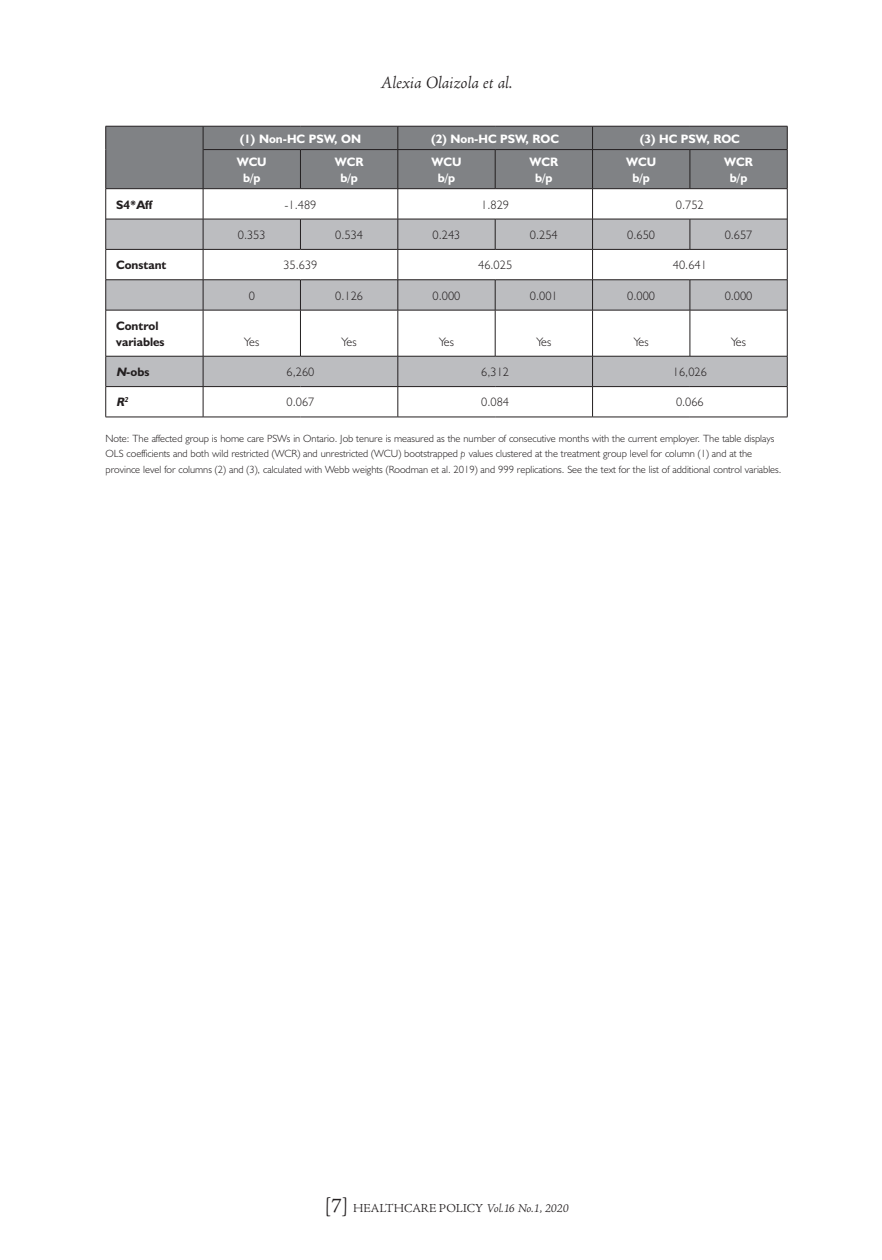
<style>
.page{position:relative;width:882px;height:1260px;background:#fff}
.page>*{position:absolute;margin:0;border:0;box-sizing:border-box;transform-origin:0 0}
.t1{font:italic 300 17.5px "Adobe Jenson Pro";letter-spacing:-.005em;color:#231f20}
.t2{font:300 12.25px "Humanist 521 BT";color:#231f20}
.t3{font:700 12.25px/15.8px "Humanist 521 BT";color:#fff;text-align:center}
.t4{font:700 12.25px/15.8px "Humanist 521 BT";color:#231f20}
.t5{font:300 12.25px "Adobe Jenson Pro";color:#231f20}
.t6{font:italic 700 12.25px "Humanist 521 BT";color:#231f20}
.t7{font:300 10.5px/15.8px "Humanist 521 BT";color:#231f20}
.s1{color:#040503}
.s2{font-style:italic}
.s3{font-size:21px}
.s4{font-weight:400;font-size:21px}
</style>
<div class="page">
<svg style="left:106px;top:220px;width:681px;height:166px;fill:#bcbdc0"></svg>
<hr style="left:203px;top:219px;width:1px;height:30px;background:#231f20">
<hr style="left:300px;top:219px;width:1px;height:30px;background:#231f20">
<hr style="left:398px;top:219px;width:1px;height:30px;background:#231f20">
<hr style="left:495px;top:219px;width:1px;height:30px;background:#231f20">
<hr style="left:592px;top:219px;width:1px;height:30px;background:#231f20">
<hr style="left:690px;top:219px;width:1px;height:30px;background:#231f20">
<hr style="left:203px;top:280px;width:1px;height:30px;background:#231f20">
<hr style="left:300px;top:280px;width:1px;height:30px;background:#231f20">
<hr style="left:398px;top:280px;width:1px;height:30px;background:#231f20">
<hr style="left:495px;top:280px;width:1px;height:30px;background:#231f20">
<hr style="left:592px;top:280px;width:1px;height:30px;background:#231f20">
<hr style="left:690px;top:280px;width:1px;height:30px;background:#231f20">
<hr style="left:203px;top:310px;width:1px;height:46px;background:#231f20">
<hr style="left:300px;top:310px;width:1px;height:46px;background:#231f20">
<hr style="left:398px;top:310px;width:1px;height:46px;background:#231f20">
<hr style="left:495px;top:310px;width:1px;height:46px;background:#231f20">
<hr style="left:592px;top:310px;width:1px;height:46px;background:#231f20">
<hr style="left:690px;top:310px;width:1px;height:46px;background:#231f20">
<hr style="left:787px;top:310px;width:1px;height:46px;background:#231f20">
<hr style="left:105px;top:189px;width:1px;height:30px;background:#231f20">
<hr style="left:105px;top:249px;width:1px;height:31px;background:#231f20">
<hr style="left:105px;top:310px;width:1px;height:46px;background:#231f20">
<hr style="left:105px;top:387px;width:1px;height:30px;background:#231f20">
<hr style="left:106px;top:417px;width:97px;height:1px;background:#231f20">
<hr style="left:106px;top:219px;width:97px;height:1px;background:#231f20">
<hr style="left:106px;top:249px;width:97px;height:1px;background:#231f20">
<hr style="left:105px;top:219px;width:1px;height:30px;background:#231f20">
<hr style="left:787px;top:219px;width:1px;height:30px;background:#231f20">
<hr style="left:106px;top:279px;width:97px;height:1px;background:#231f20">
<hr style="left:106px;top:310px;width:97px;height:1px;background:#231f20">
<hr style="left:203px;top:310px;width:97px;height:1px;background:#231f20">
<hr style="left:300px;top:310px;width:98px;height:1px;background:#231f20">
<hr style="left:398px;top:310px;width:97px;height:1px;background:#231f20">
<hr style="left:495px;top:310px;width:98px;height:1px;background:#231f20">
<hr style="left:593px;top:310px;width:97px;height:1px;background:#231f20">
<hr style="left:690px;top:310px;width:97px;height:1px;background:#231f20">
<hr style="left:105px;top:280px;width:1px;height:30px;background:#231f20">
<hr style="left:787px;top:280px;width:1px;height:30px;background:#231f20">
<hr style="left:787px;top:189px;width:1px;height:30px;background:#231f20">
<hr style="left:593px;top:219px;width:97px;height:1px;background:#231f20">
<hr style="left:690px;top:219px;width:97px;height:1px;background:#231f20">
<hr style="left:593px;top:249px;width:97px;height:1px;background:#231f20">
<hr style="left:690px;top:249px;width:97px;height:1px;background:#231f20">
<hr style="left:593px;top:279px;width:97px;height:1px;background:#231f20">
<hr style="left:690px;top:279px;width:97px;height:1px;background:#231f20">
<hr style="left:787px;top:249px;width:1px;height:31px;background:#231f20">
<hr style="left:398px;top:249px;width:97px;height:1px;background:#231f20">
<hr style="left:495px;top:249px;width:98px;height:1px;background:#231f20">
<hr style="left:398px;top:279px;width:97px;height:1px;background:#231f20">
<hr style="left:495px;top:279px;width:98px;height:1px;background:#231f20">
<hr style="left:592px;top:250px;width:1px;height:30px;background:#231f20">
<hr style="left:203px;top:249px;width:97px;height:1px;background:#231f20">
<hr style="left:300px;top:249px;width:98px;height:1px;background:#231f20">
<hr style="left:203px;top:279px;width:97px;height:1px;background:#231f20">
<hr style="left:300px;top:279px;width:98px;height:1px;background:#231f20">
<hr style="left:203px;top:250px;width:1px;height:30px;background:#231f20">
<hr style="left:398px;top:250px;width:1px;height:30px;background:#231f20">
<hr style="left:106px;top:356px;width:97px;height:1px;background:#231f20">
<hr style="left:106px;top:386px;width:97px;height:1px;background:#231f20">
<hr style="left:105px;top:356px;width:1px;height:31px;background:#231f20">
<hr style="left:203px;top:189px;width:1px;height:30px;background:#231f20">
<hr style="left:203px;top:219px;width:97px;height:1px;background:#231f20">
<hr style="left:300px;top:219px;width:98px;height:1px;background:#231f20">
<hr style="left:398px;top:189px;width:1px;height:30px;background:#231f20">
<hr style="left:592px;top:189px;width:1px;height:30px;background:#231f20">
<hr style="left:398px;top:219px;width:97px;height:1px;background:#231f20">
<hr style="left:495px;top:219px;width:98px;height:1px;background:#231f20">
<hr style="left:203px;top:356px;width:97px;height:1px;background:#231f20">
<hr style="left:300px;top:356px;width:98px;height:1px;background:#231f20">
<hr style="left:203px;top:356px;width:1px;height:30px;background:#231f20">
<hr style="left:203px;top:386px;width:97px;height:1px;background:#231f20">
<hr style="left:300px;top:386px;width:98px;height:1px;background:#231f20">
<hr style="left:203px;top:417px;width:97px;height:1px;background:#231f20">
<hr style="left:300px;top:417px;width:98px;height:1px;background:#231f20">
<hr style="left:203px;top:387px;width:1px;height:30px;background:#231f20">
<hr style="left:398px;top:356px;width:97px;height:1px;background:#231f20">
<hr style="left:495px;top:356px;width:98px;height:1px;background:#231f20">
<hr style="left:398px;top:356px;width:1px;height:30px;background:#231f20">
<hr style="left:398px;top:386px;width:97px;height:1px;background:#231f20">
<hr style="left:495px;top:386px;width:98px;height:1px;background:#231f20">
<hr style="left:398px;top:417px;width:97px;height:1px;background:#231f20">
<hr style="left:495px;top:417px;width:98px;height:1px;background:#231f20">
<hr style="left:398px;top:387px;width:1px;height:30px;background:#231f20">
<hr style="left:593px;top:356px;width:97px;height:1px;background:#231f20">
<hr style="left:690px;top:356px;width:97px;height:1px;background:#231f20">
<hr style="left:592px;top:356px;width:1px;height:30px;background:#231f20">
<hr style="left:787px;top:356px;width:1px;height:31px;background:#231f20">
<hr style="left:593px;top:386px;width:97px;height:1px;background:#231f20">
<hr style="left:690px;top:386px;width:97px;height:1px;background:#231f20">
<hr style="left:593px;top:417px;width:97px;height:1px;background:#231f20">
<hr style="left:690px;top:417px;width:97px;height:1px;background:#231f20">
<hr style="left:592px;top:387px;width:1px;height:30px;background:#231f20">
<hr style="left:787px;top:387px;width:1px;height:30px;background:#231f20">
<div style="left:105px;top:126px;width:683px;height:63px;background:#808285"></div>
<hr style="left:105px;top:150px;width:1px;height:39px;background:#231f20">
<hr style="left:203px;top:150px;width:1px;height:38px;background:#231f20">
<h1 class="t1" style="left:381px;top:73px;width:133px">Alexia Olaizola et al.</h1>
<p class="t3" style="left:240px;top:130px;width:123px">(1) Non-HC PSW, ON</p>
<p class="t3" style="left:431px;top:130px;width:129px">(2) Non-HC PSW, ROC</p>
<p class="t3" style="left:640px;top:130px;width:101px">(3) HC PSW, ROC</p>
<p class="t3" style="left:237px;top:154px;width:32px">WCU b/p</p>
<p class="t3" style="left:335px;top:154px;width:30px">WCR b/p</p>
<p class="t3" style="left:432px;top:154px;width:32px">WCU b/p</p>
<p class="t3" style="left:530px;top:154px;width:30px">WCR b/p</p>
<p class="t3" style="left:626px;top:154px;width:32px">WCU b/p</p>
<p class="t3" style="left:724px;top:154px;width:30px">WCR b/p</p>
<p class="t4" style="left:116px;top:196px;width:38px">S4*Aff</p>
<p class="t2" style="left:285px;top:197px;width:33px"><span class="s1">-</span>1.489</p>
<p class="t2" style="left:481px;top:197px;width:29px">1.829</p>
<p class="t2" style="left:676px;top:197px;width:29px">0.752</p>
<p class="t2" style="left:238px;top:227px;width:29px">0.353</p>
<p class="t2" style="left:335px;top:227px;width:29px">0.534</p>
<p class="t2" style="left:433px;top:227px;width:29px">0.243</p>
<p class="t2" style="left:530px;top:227px;width:29px">0.254</p>
<p class="t2" style="left:627px;top:227px;width:29px">0.650</p>
<p class="t2" style="left:725px;top:227px;width:29px">0.657</p>
<p class="t4" style="left:116px;top:257px;width:52px">Constant</p>
<p class="t2" style="left:283px;top:258px;width:36px">35.639</p>
<p class="t2" style="left:478px;top:258px;width:36px">46.025</p>
<p class="t2" style="left:673px;top:258px;width:36px">40.641</p>
<p class="t2" style="left:249px;top:288px;width:8px">0</p>
<p class="t2" style="left:335px;top:288px;width:29px">0.126</p>
<p class="t2" style="left:433px;top:288px;width:29px">0.000</p>
<p class="t2" style="left:530px;top:288px;width:29px">0.001</p>
<p class="t2" style="left:627px;top:288px;width:29px">0.000</p>
<p class="t2" style="left:725px;top:288px;width:29px">0.000</p>
<p class="t4" style="left:116px;top:318px;width:50px">Control variables</p>
<p class="t2" style="left:244px;top:334px;width:16px">Yes</p>
<p class="t2" style="left:342px;top:334px;width:16px">Yes</p>
<p class="t2" style="left:439px;top:334px;width:16px">Yes</p>
<p class="t2" style="left:536px;top:334px;width:16px">Yes</p>
<p class="t2" style="left:634px;top:334px;width:16px">Yes</p>
<p class="t2" style="left:731px;top:334px;width:16px">Yes</p>
<p class="t4" style="left:116px;top:364px;width:35px"><span class="s2">N</span>-obs</p>
<p class="t2" style="left:287px;top:364px;width:29px">6,260</p>
<p class="t2" style="left:481px;top:364px;width:29px">6,312</p>
<p class="t2" style="left:673px;top:364px;width:36px">16,026</p>
<p class="t6" style="left:116px;top:395px;width:15px">R<sup>2</sup></p>
<p class="t2" style="left:287px;top:395px;width:29px">0.067</p>
<p class="t2" style="left:481px;top:395px;width:29px">0.084</p>
<p class="t2" style="left:676px;top:395px;width:29px">0.066</p>
<p class="t7" style="left:106px;top:430px;width:678px">Note: The affected group is home care PSWs in Ontario. Job tenure is measured as the number of consecutive months with the current employer. The table displays<br>OLS coefficients and both wild restricted (WCR) and unrestricted (WCU) bootstrapped <span class="s2">p</span> values clustered at the treatment group level for column (1) and at the province level for columns (2) and (3), calculated with Webb weights (Roodman et al. 2019) and 999 replications. See the text for the list of additional control variables.</p>
<p class="t5" style="left:324px;top:1201px;width:246px"><span class="s3">[</span><span class="s4">7</span><span class="s3">]</span> HEALTHCARE POLICY <span class="s2">Vol.16 No.1, 2020</span></p>
</div>
